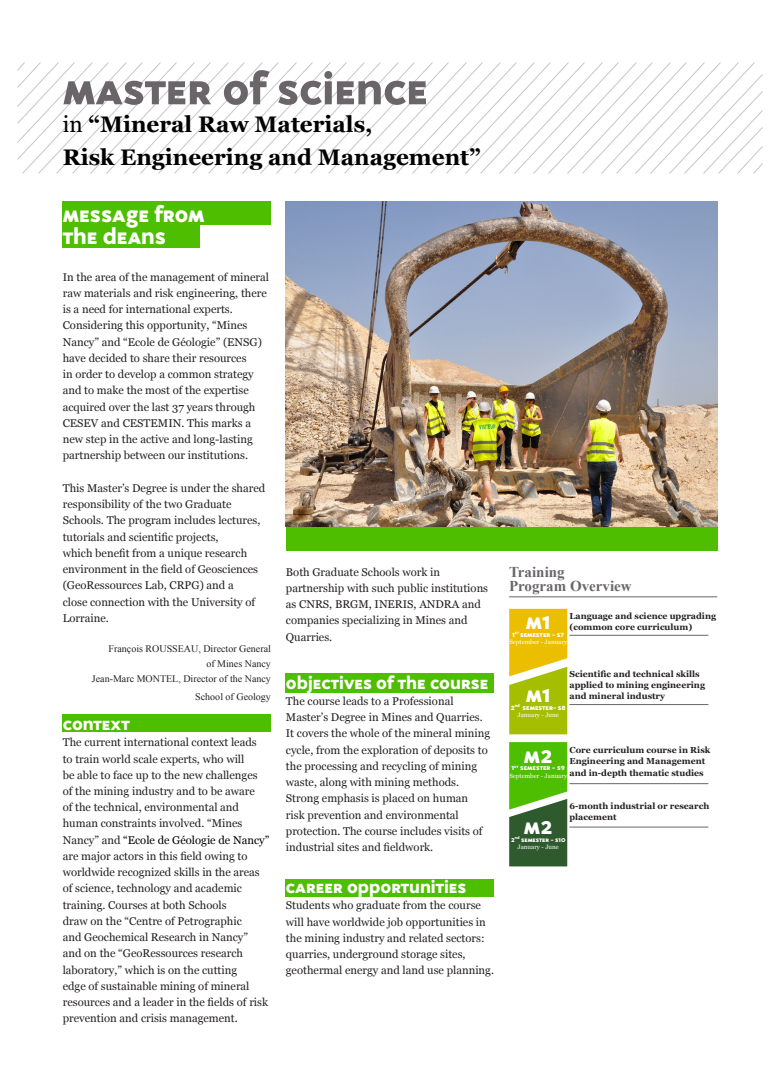
<style>
.page{position:relative;width:780px;height:1088px;background:#fff}
.page>*{position:absolute;margin:0;border:0;box-sizing:border-box;transform-origin:0 0}
.t1{font:700 50px "Artem";color:#6a6569}
.t2{font:700 25px/22.5px "Artem";color:#fff}
.t3{font:700 22.5px/32.5px "Georgia";color:#000}
.t4{font:700 20px "Artem";color:#fff}
.t5{font:700 15px/13.8px "Times New Roman";color:#6a6569}
.t6{font:11.25px/16.2px "Georgia";color:#231f20}
.t7{font:10px/15px "Times New Roman";color:#231f20;text-align:right}
.t8{font:700 8.75px/11.2px "Georgia";color:#231f20}
.t9{font:700 8.12px "Artem";color:#fff}
.t10{font:700 7.5px "Artem";color:#fff}
.t11{font:6.25px "Georgia";color:#fff}
.s1{font-weight:400}
.s2{color:#000}
</style>
<div class="page">
<div style="left:286px;top:879px;width:208px;height:17px;background:#4ebe00"></div>
<div style="left:285px;top:673px;width:209px;height:20px;background:#4ebe00"></div>
<div style="left:63px;top:714px;width:208px;height:17px;background:#4ebe00"></div>
<svg style="left:18px;top:63px;width:744px;height:111px"></svg>
<div style="left:63px;top:201px;width:208px;height:23px;background:#4ebe00"></div>
<div style="left:63px;top:224px;width:137px;height:24px;background:#4ebe00"></div>
<img style="left:286px;top:201px;width:431px;height:326px">
<div style="left:286px;top:527px;width:431px;height:23px;background:#4ebe00"></div>
<svg style="left:509px;top:609px;width:58px;height:125px;background:#ccc212"></svg>
<svg style="left:509px;top:742px;width:58px;height:124px;background:#4a9325"></svg>
<hr style="left:569px;top:635px;width:139px;height:1px;background:#6a6569">
<hr style="left:569px;top:704px;width:139px;height:1px;background:#6a6569">
<hr style="left:569px;top:783px;width:139px;height:1px;background:#6a6569">
<hr style="left:569px;top:827px;width:139px;height:1px;background:#6a6569">
<hr style="left:509px;top:596px;width:208px;height:1px;background:#6a6569">
<h1 class="t1" style="left:63px;top:68px;width:366px">master of science</h1>
<h3 class="t3" style="left:63px;top:108px;width:419px"><span class="s1">in</span> “Mineral Raw Materials,<br>Risk Engineering and Management”</h3>
<h2 class="t2" style="left:63px;top:204px;width:143px">MESSAGE FROM<br>THE DEANS</h2>
<p class="t6" style="left:63px;top:269px;width:208px">In the area of the management of mineral raw materials and risk engineering, there is a need for international experts.<br>Considering this opportunity, “Mines Nancy” and “Ecole de Géologie” (ENSG) have decided to share their resources<br>in order to develop a common strategy and to make the most of the expertise acquired over the last 37 years through CESEV and CESTEMIN. This marks a new step in the active and long-lasting partnership between our institutions.</p>
<p class="t6" style="left:63px;top:480px;width:204px">This Master’s Degree is under the shared responsibility of the two Graduate Schools. The program includes lectures, tutorials and scientific projects,<br>which benefit from a unique research environment in the field of Geosciences (GeoRessources Lab, CRPG) and a<br>close connection with the University of Lorraine.</p>
<p class="t7" style="left:92px;top:641px;width:180px">François ROUSSEAU, Director General<br>of Mines Nancy<br>Jean-Marc MONTEL, Director of the Nancy</p>
<p class="t7" style="left:195px;top:689px;width:77px">School of Geology</p>
<h3 class="t4" style="left:63px;top:715px;width:68px">Context</h3>
<p class="t6" style="left:63px;top:734px;width:208px">The current international context leads to train world scale experts, who will<br>be able to face up to the new challenges of the mining industry and to be aware<br>of the technical, environmental and human constraints involved. “Mines Nancy” and <span class="s2">“Ecole de Géologie de Nancy” </span>are major actors in this field owing to worldwide recognized skills in the areas of science, technology and academic training. Courses at both Schools<br>draw on the “Centre of Petrographic<br>and Geochemical Research in Nancy” and on the “GeoRessources research laboratory,” which is on the cutting<br>edge of sustainable mining of mineral resources and a leader in the fields of risk prevention and crisis management.</p>
<p class="t6" style="left:286px;top:564px;width:204px">Both Graduate Schools work in partnership with such public institutions as CNRS, BRGM, INERIS, ANDRA and companies specializing in Mines and<br>Quarries.</p>
<h3 class="t4" style="left:286px;top:674px;width:204px">Objectives of the course</h3>
<p class="t6" style="left:286px;top:693px;width:206px">The course leads to a Professional Master’s Degree in Mines and Quarries.<br>It covers the whole of the mineral mining cycle, from the exploration of deposits to the processing and recycling of mining waste, along with mining methods.<br>Strong emphasis is placed on human<br>risk prevention and environmental protection. The course includes visits of industrial sites and fieldwork.</p>
<h3 class="t4" style="left:286px;top:878px;width:182px">career opportunities</h3>
<p class="t6" style="left:286px;top:897px;width:210px">Students who graduate from the course will have worldwide job opportunities in the mining industry and related sectors: quarries, underground storage sites, geothermal energy and land use planning.</p>
<h3 class="t5" style="left:509px;top:565px;width:124px">Training<br>Program Overview</h3>
<p class="t8" style="left:569px;top:610px;width:148px">Language and science upgrading (common core curriculum)</p>
<p class="t8" style="left:569px;top:668px;width:137px">Scientific and technical skills applied to mining engineering and mineral industry</p>
<h2 class="t2" style="left:526px;top:612px;width:26px">M1</h2>
<p class="t9" style="left:512px;top:631px;width:53px">1<sup>st</sup> semester - S7</p>
<p class="t11" style="left:509px;top:638px;width:59px">September - January</p>
<h2 class="t2" style="left:526px;top:685px;width:26px">M1</h2>
<p class="t9" style="left:510px;top:704px;width:56px">2<sup>nd</sup> semester- S8</p>
<p class="t11" style="left:517px;top:711px;width:43px">January - June</p>
<h2 class="t2" style="left:524px;top:745px;width:30px">M2</h2>
<p class="t9" style="left:511px;top:764px;width:55px">1<sup>st</sup> semester - S9</p>
<p class="t11" style="left:509px;top:772px;width:59px">September - January</p>
<p class="t8" style="left:569px;top:744px;width:142px">Core curriculum course in Risk<br>Engineering and Management</p>
<p class="t8" style="left:569px;top:768px;width:136px">and in-depth thematic studies</p>
<p class="t8" style="left:569px;top:800px;width:141px">6-month industrial or research placement</p>
<h2 class="t2" style="left:524px;top:816px;width:30px">M2</h2>
<p class="t10" style="left:511px;top:836px;width:56px">2<sup>nd</sup> semester - S10</p>
<p class="t11" style="left:517px;top:843px;width:43px">January - June</p>
</div>
